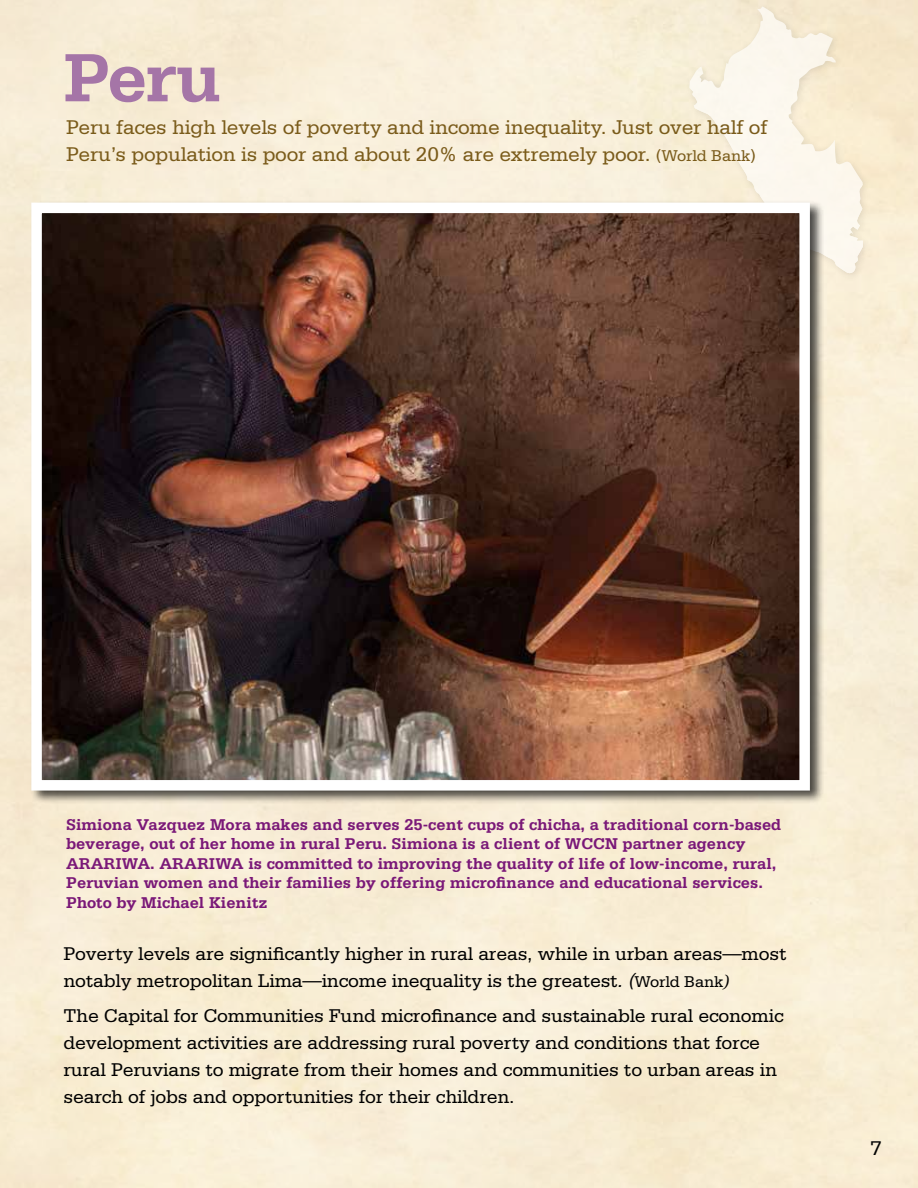
<style>
.page{position:relative;width:918px;height:1188px;background:#fff}
.page>*{position:absolute;margin:0;border:0;box-sizing:border-box;transform-origin:0 0}
.t1{font:700 72px "Serifa";color:#a575a7}
.t2{font:21px/27px "Serifa";letter-spacing:-.01em;color:#7a5b1a}
.t3{font:21px "Serifa";color:#000}
.t4{font:19.5px/27px "Serifa";letter-spacing:-.01em;color:#000}
.t5{font:700 16.5px/19.5px "Serifa";color:#7a1878}
.s1{font-size:16.5px}
.s2{font-style:italic}
.s3{font-family:"Georgia";font-style:italic;font-size:16.5px}
</style>
<div class="page">
<div style="left:684px;top:1px;width:188px;height:281px;background:#f6ebd2"></div>
<svg style="left:689px;top:7px;width:174px;height:81px"></svg>
<svg style="left:690px;top:88px;width:173px;height:186px"></svg>
<div style="left:30px;top:200px;width:795px;height:604px;background:#000;opacity:.7"></div>
<img style="left:42px;top:214px;width:757px;height:566px">
<div style="left:31px;top:203px;width:779px;height:588px;border:10px solid #fff"></div>
<h1 class="t1" style="left:63px;top:35px;width:158px">Peru</h1>
<p class="t2" style="left:66px;top:113px;width:703px">Peru faces high levels of poverty and income inequality. Just over half of<br>Peru’s population is poor and about 20% are extremely poor. <span class="s1">(World Bank)</span></p>
<p class="t5" style="left:66px;top:814px;width:717px">Simiona Vazquez Mora makes and serves 25-cent cups of chicha, a traditional corn-based beverage, out of her home in rural Peru. Simiona is a client of WCCN partner agency ARARIWA. ARARIWA is committed to improving the quality of life of low-income, rural, Peruvian women and their families by offering microfinance and educational services.<br>Photo by Michael Kienitz</p>
<p class="t4" style="left:63px;top:940px;width:725px">Poverty levels are significantly higher in rural areas, while in urban areas—most notably metropolitan Lima—income inequality is the greatest<span class="s2">. (</span><span class="s1">World Bank</span><span class="s3">)</span></p>
<p class="t4" style="left:63px;top:1002px;width:722px">The Capital for Communities Fund microfinance and sustainable rural economic development activities are addressing rural poverty and conditions that force rural Peruvians to migrate from their homes and communities to urban areas in search of jobs and opportunities for their children.</p>
<p class="t3" style="left:870px;top:1136px;width:13px">7</p>
</div>
